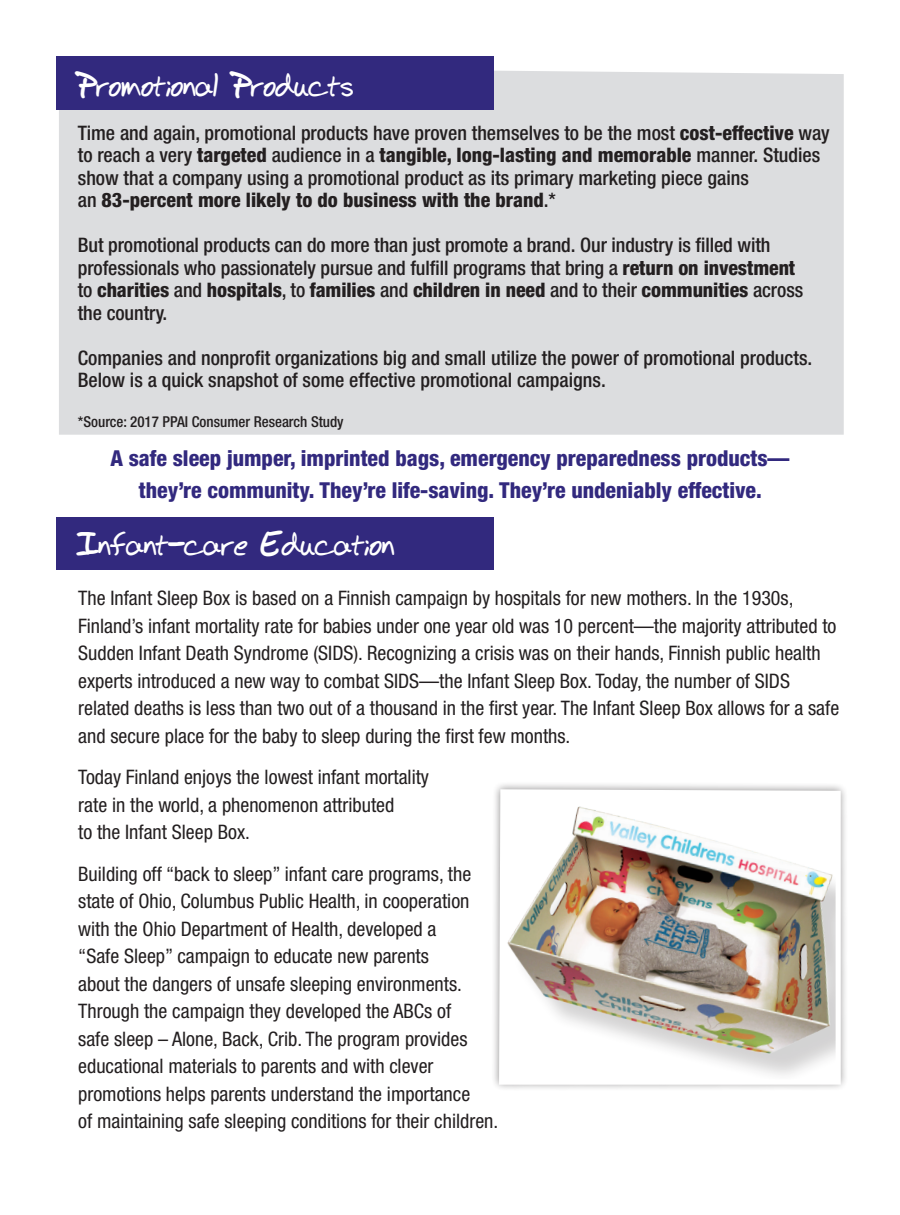
<style>
.page{position:relative;width:900px;height:1215px;background:#fff}
.page>*{position:absolute;margin:0;border:0;box-sizing:border-box;transform-origin:0 0}
.t1{font:700 30px "Bud Hand";color:#fff}
.t2{font:800 condensed 22px "Helvetica Neue LT Std";color:#32297e}
.t3{font:condensed 20px/27.5px "Helvetica Neue LT Std";color:#231f20}
.t4{font:500 condensed 20px/22.5px "Helvetica Neue LT Std";color:#231f20}
.t5{font:500 condensed 15px "Helvetica Neue LT Std";color:#231f20}
.s1{font-weight:800}
</style>
<div class="page">
<div style="left:59px;top:66px;width:785px;height:369px;background:#dcdddf"></div>
<div style="left:56px;top:56px;width:437px;height:54px;background:#32297e"></div>
<div style="left:56px;top:517px;width:437px;height:52px;background:#32297e"></div>
<svg style="left:494px;top:784px;width:352px;height:301px;fill:#efefef"></svg>
<img style="left:497px;top:787px;width:346px;height:302px">
<p class="t1" style="left:78px;top:68px;width:277px">Promotional Products</p>
<p class="t4" style="left:78px;top:121px;width:753px">Time and again, promotional products have proven themselves to be the most <span class="s1">cost-effective</span> way to reach a very <span class="s1">targeted</span> audience in a <span class="s1">tangible, long-lasting and memorable</span> manner. Studies show that a company using a promotional product as its primary marketing piece gains<br>an <span class="s1">83-percent more likely to do business with the brand</span>.*</p>
<p class="t4" style="left:78px;top:234px;width:727px">But promotional products can do more than just promote a brand. Our industry is filled with professionals who passionately pursue and fulfill programs that bring a <span class="s1">return on investment </span>to <span class="s1">charities</span> and <span class="s1">hospitals</span>, to <span class="s1">families</span> and <span class="s1">children in need</span> and to their <span class="s1">communities</span> across the country.</p>
<p class="t4" style="left:78px;top:346px;width:736px">Companies and nonprofit organizations big and small utilize the power of promotional products.<br>Below is a quick snapshot of some effective promotional campaigns.</p>
<p class="t5" style="left:78px;top:413px;width:267px">*Source: 2017 PPAI Consumer Research Study</p>
<p class="t2" style="left:110px;top:444px;width:681px">A safe sleep jumper, imprinted bags, emergency preparedness products—</p>
<p class="t2" style="left:139px;top:476px;width:625px">they’re community. They’re life-saving. They’re undeniably effective.</p>
<p class="t1" style="left:78px;top:527px;width:318px">Infant-care Education</p>
<p class="t3" style="left:78px;top:584px;width:762px">The Infant Sleep Box is based on a Finnish campaign by hospitals for new mothers. In the 1930s, Finland’s infant mortality rate for babies under one year old was 10 percent—the majority attributed to Sudden Infant Death Syndrome (SIDS). Recognizing a crisis was on their hands, Finnish public health experts introduced a new way to combat SIDS—the Infant Sleep Box. Today, the number of SIDS related deaths is less than two out of a thousand in the first year. The Infant Sleep Box allows for a safe and secure place for the baby to sleep during the first few months.</p>
<p class="t3" style="left:78px;top:763px;width:352px">Today Finland enjoys the lowest infant mortality rate in the world, a phenomenon attributed<br>to the Infant Sleep Box.</p>
<p class="t3" style="left:78px;top:860px;width:422px">Building off “back to sleep” infant care programs, the state of Ohio, Columbus Public Health, in cooperation with the Ohio Department of Health, developed a<br>“Safe Sleep” campaign to educate new parents<br>about the dangers of unsafe sleeping environments.<br>Through the campaign they developed the ABCs of<br>safe sleep – Alone, Back, Crib. The program provides educational materials to parents and with clever promotions helps parents understand the importance<br>of maintaining safe sleeping conditions for their children.</p>
</div>
